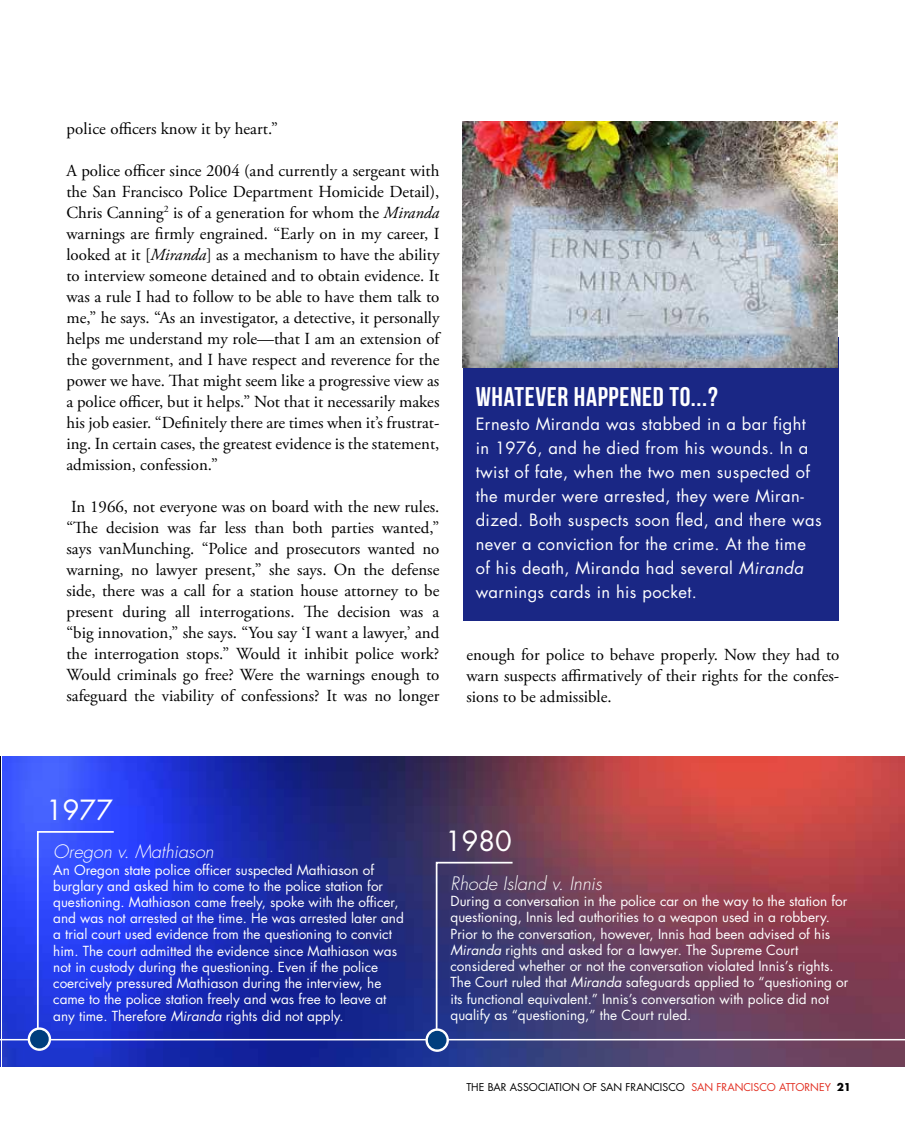
<style>
.page{position:relative;width:905px;height:1134px;background:#fff}
.page>*{position:absolute;margin:0;border:0;box-sizing:border-box;transform-origin:0 0}
.t1{font:27px "Bebas Neue";letter-spacing:.025em;color:#fff}
.t2{font:27px "Futura";color:#fff}
.t3{font:italic 300 18px "Futura";color:#fff}
.t4{font:16.8px/21px "Adobe Garamond Pro";color:#000;text-align:justify}
.t5{font:16.5px/24px "Futura";letter-spacing:.025em;color:#fff}
.t6{font:13.5px/16.2px "Futura";color:#fff}
.t7{font:10.5px "Futura Std";color:#000}
.s1{font-style:italic}
.s2{font-family:"Futura"}
.s3{color:#e22f22}
.s4{font-weight:700}
</style>
<div class="page">
<img style="left:0;top:756px;width:1px;height:310px">
<img style="left:3px;top:756px;width:901px;height:310px">
<hr style="left:0;top:1039px;width:904px;height:1px;background:#fff">
<svg style="left:28px;top:1028px;width:22px;height:22px"></svg>
<div style="left:28px;top:1027px;width:23px;height:24px;border:2px solid #fff;border-radius:50%"></div>
<svg style="left:36px;top:830px;width:79px;height:203px;background:#3048f3"></svg>
<svg style="left:435px;top:861px;width:79px;height:185px;background:#3c3e7a"></svg>
<svg style="left:426px;top:1029px;width:22px;height:22px"></svg>
<div style="left:425px;top:1028px;width:24px;height:24px;border:2px solid #fff;border-radius:50%"></div>
<div style="left:30px;top:1030px;width:19px;height:18px;background:#003e7e;border-radius:50%"></div>
<div style="left:428px;top:1031px;width:18px;height:18px;background:#003e7e;border-radius:50%"></div>
<div style="left:462px;top:338px;width:376px;height:283px;background:#1a2785"></div>
<img style="left:462px;top:122px;width:375px;height:245px">
<p class="t4" style="left:66px;top:119px;width:213px">police officers know it by heart.”</p>
<p class="t4" style="left:66px;top:161px;width:374px">A police officer since 2004 (and currently a sergeant with the San Francisco Police Department Homicide Detail), Chris Canning<sup>2</sup> is of a generation for whom the <span class="s1">Miranda </span>warnings are firmly engrained. “Early on in my career, I looked at it [<span class="s1">Miranda</span>] as a mechanism to have the ability to interview someone detained and to obtain evidence. It was a rule I had to follow to be able to have them talk to me,” he says. “As an investigator, a detective, it personally helps me understand my role—that I am an extension of the government, and I have respect and reverence for the power we have. That might seem like a progressive view as a police officer, but it helps.” Not that it necessarily makes his job easier. “Definitely there are times when it’s frustrat&shy;ing. In certain cases, the greatest evidence is the statement, admission, confession.”</p>
<p class="t4" style="left:66px;top:496px;width:374px">In 1966, not everyone was on board with the new rules. “The decision was far less than both parties wanted,” says vanMunching. “Police and prosecutors wanted no warning, no lawyer present,” she says. On the defense side, there was a call for a station house attorney to be present during all interrogations. The decision was a “big innovation,” she says. “You say ‘I want a lawyer,’ and the interrogation stops.” Would it inhibit police work?<br>Would criminals go free? Were the warnings enough to safeguard the viability of confessions? It was no longer</p>
<h1 class="t1" style="left:475px;top:382px;width:243px">WHATEVER HAPPENED TO...?</h1>
<p class="t5" style="left:475px;top:411px;width:347px">Ernesto Miranda was stabbed in a bar fight in 1976, and he died from his wounds. In a twist of fate, when the two men suspected of the murder were arrested, they were Miran&shy;dized. Both suspects soon fled, and there was never a conviction for the crime. At the time of his death, Miranda had several <span class="s1">Miranda </span>warnings cards in his pocket.</p>
<p class="t4" style="left:466px;top:645px;width:374px">enough for police to behave properly. Now they had to warn suspects affirmatively of their rights for the confes&shy;sions to be admissible.</p>
<h1 class="t2" style="left:46px;top:792px;width:68px">1977</h1>
<p class="t3" style="left:53px;top:840px;width:162px">Oregon v. Mathiason</p>
<p class="t6" style="left:53px;top:861px;width:352px">An Oregon state police officer suspected Mathiason of burglary and asked him to come to the police station for questioning. Mathiason came freely, spoke with the officer, and was not arrested at the time. He was arrested later and a trial court used evidence from the questioning to convict him. The court admitted the evidence since Mathiason was not in custody during the questioning. Even if the police coercively pressured Mathiason during the interview, he came to the police station freely and was free to leave at any time. Therefore <span class="s1">Miranda</span> rights did not apply.</p>
<h1 class="t2" style="left:445px;top:822px;width:68px">1980</h1>
<p class="t3" style="left:450px;top:872px;width:153px">Rhode Island v. Innis</p>
<p class="t6" style="left:450px;top:893px;width:399px">During a conversation in the police car on the way to the station for questioning, Innis led authorities to a weapon used in a robbery.<br>Prior to the conversation, however, Innis had been advised of his <span class="s1">Miranda</span> rights and asked for a lawyer. The Supreme Court considered whether or not the conversation violated Innis’s rights.<br>The Court ruled that <span class="s1">Miranda</span> safeguards applied to “questioning or its functional equivalent.” Innis’s conversation with police did not qualify as “questioning,” the Court ruled.</p>
<p class="t7" style="left:466px;top:1080px;width:386px"><span class="s2">T</span>HE BAR ASSOCIATION OF SAN FRANCISCO <span class="s3">SAN FRANCISCO ATTORNEY</span> <span class="s4">21</span></p>
</div>
